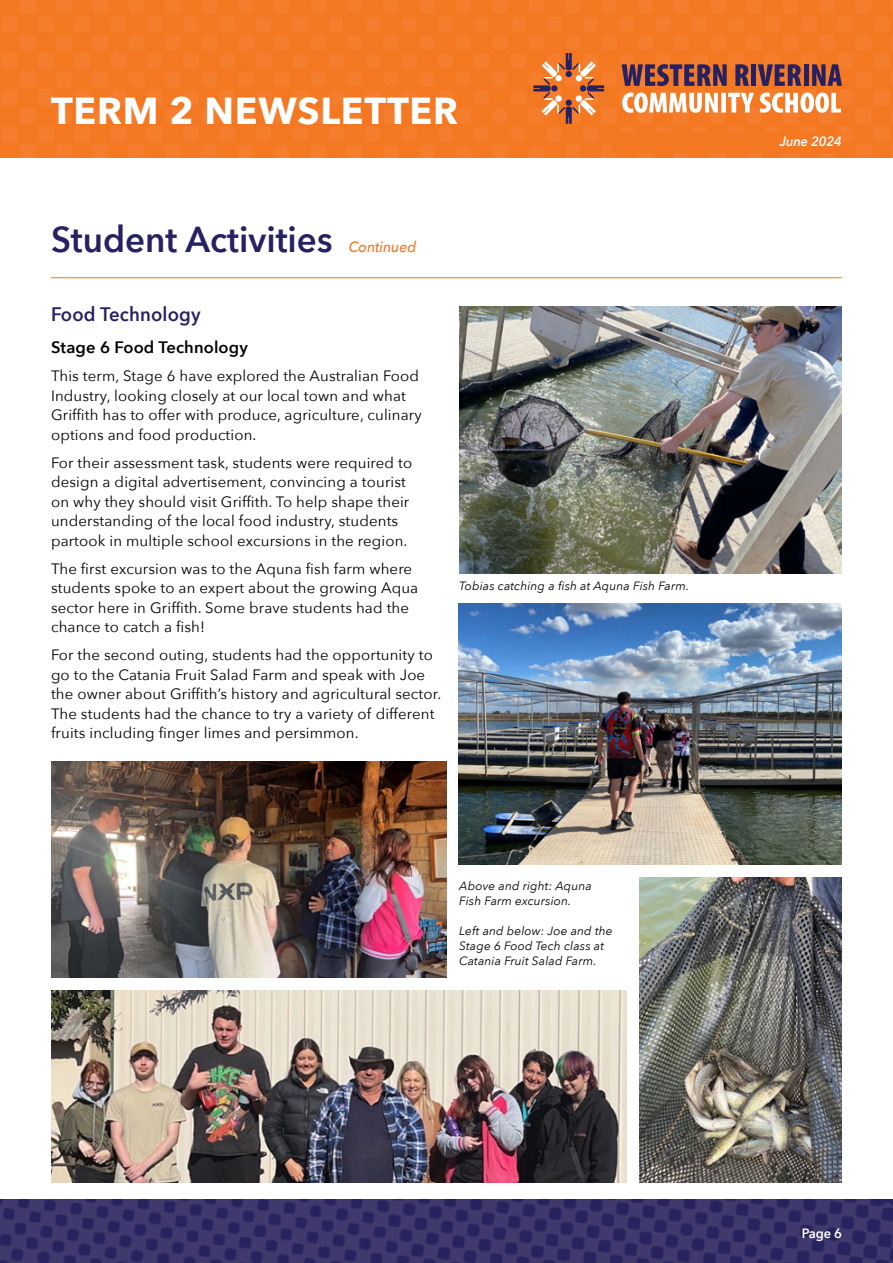
<style>
.page{position:relative;width:893px;height:1263px;background:#fff}
.page>*{position:absolute;margin:0;border:0;box-sizing:border-box;transform-origin:0 0}
.t1{font:700 37.5px "Avenir Next";letter-spacing:.02em;color:#fff}
.t2{font:600 36px "Avenir Next";color:#262262}
.t3{font:600 19.5px "Avenir Next";letter-spacing:.01em;color:#262262;scale:.95 1}
.t4{font:600 16.5px "Avenir Next";letter-spacing:.01em;color:#000}
.t5{font:15px/19.5px "Avenir Next";letter-spacing:.01em;color:#000}
.t6{font:italic 500 15px "Avenir Next";letter-spacing:-.01em;color:#f47721;scale:.95 1}
.t7{font:italic 600 13.5px "Avenir Next";letter-spacing:-.01em;color:#fff;scale:.95 1}
.t8{font:600 13.5px "Avenir Next";color:#fff;scale:.95 1}
.t9{font:italic 12px/15px "Avenir Next";letter-spacing:.01em;color:#000}
</style>
<div class="page">
<img style="left:0;top:1200px;width:893px;height:63px">
<img style="left:0;top:0;width:893px;height:157px">
<div style="left:612px;top:132px;width:230px;height:21px;background:#f47721"></div>
<svg style="left:622px;top:93px;width:219px;height:20px"></svg>
<svg style="left:622px;top:64px;width:105px;height:22px;background:#774449"></svg>
<svg style="left:735px;top:64px;width:14px;height:22px"></svg>
<div style="left:751px;top:64px;width:5px;height:22px;background:#262262"></div>
<svg style="left:758px;top:64px;width:43px;height:22px"></svg>
<div style="left:803px;top:64px;width:5px;height:22px;background:#262262"></div>
<svg style="left:812px;top:64px;width:30px;height:22px"></svg>
<svg style="left:533px;top:53px;width:71px;height:71px;background:#dc7e46"></svg>
<hr style="left:51px;top:277px;width:791px;height:1px;background:#f47721">
<img style="left:639px;top:878px;width:202px;height:304px">
<img style="left:459px;top:603px;width:382px;height:262px">
<img style="left:51px;top:761px;width:395px;height:217px">
<img style="left:51px;top:990px;width:575px;height:192px">
<img style="left:459px;top:307px;width:383px;height:267px">
<h1 class="t1" style="left:51px;top:78px;width:408px">TERM 2 NEWSLETTER</h1>
<h2 class="t2" style="left:51px;top:209px;width:283px">Student Activities</h2>
<p class="t6" style="left:349px;top:234px;width:72px">Continued</p>
<h3 class="t3" style="left:51px;top:298px;width:159px">Food Technology</h3>
<p class="t4" style="left:51px;top:333px;width:198px">Stage 6 Food Technology</p>
<p class="t5" style="left:51px;top:366px;width:372px">This term, Stage 6 have explored the Australian Food Industry, looking closely at our local town and what Griffith has to offer with produce, agriculture, culinary options and food production.</p>
<p class="t5" style="left:51px;top:452px;width:363px">For their assessment task, students were required to design a digital advertisement, convincing a tourist on why they should visit Griffith. To help shape their understanding of the local food industry, students partook in multiple school excursions in the region.</p>
<p class="t5" style="left:51px;top:558px;width:369px">The first excursion was to the Aquna fish farm where students spoke to an expert about the growing Aqua sector here in Griffith. Some brave students had the chance to catch a fish!</p>
<p class="t5" style="left:51px;top:645px;width:392px">For the second outing, students had the opportunity to go to the Catania Fruit Salad Farm and speak with Joe the owner about Griffith’s history and agricultural sector.<br>The students had the chance to try a variety of different fruits including finger limes and persimmon.</p>
<p class="t9" style="left:459px;top:578px;width:231px">Tobias catching a fish at Aquna Fish Farm.</p>
<p class="t9" style="left:459px;top:877px;width:134px">Above and right: Aquna<br>Fish Farm excursion.</p>
<p class="t9" style="left:459px;top:923px;width:155px">Left and below: Joe and the<br>Stage 6 Food Tech class at<br>Catania Fruit Salad Farm.</p>
<p class="t7" style="left:780px;top:130px;width:67px">June 2024</p>
<p class="t8" style="left:802px;top:1221px;width:44px">Page 6</p>
</div>
